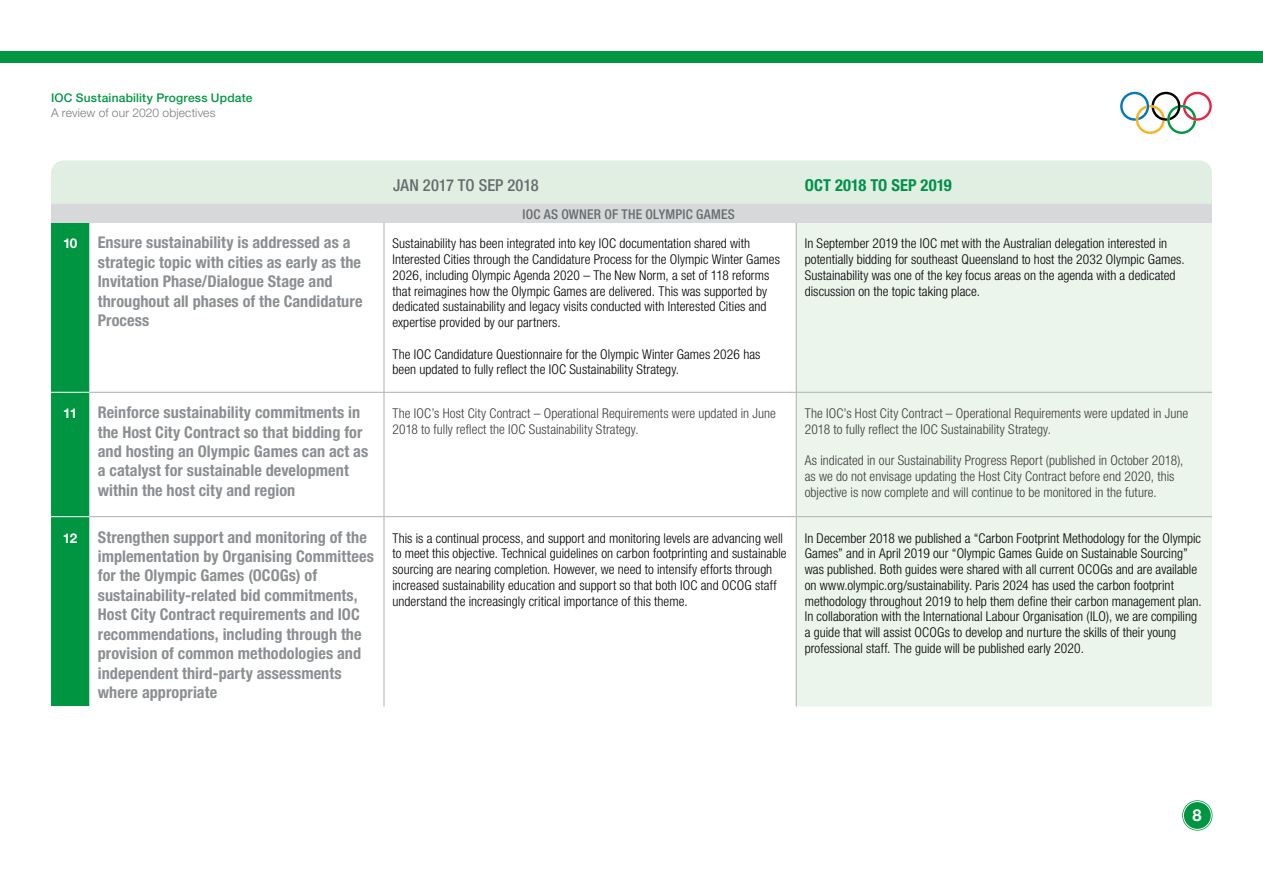
<style>
.page{position:relative;width:1263px;height:893px;background:#fff}
.page>*{position:absolute;margin:0;border:0;box-sizing:border-box;transform-origin:0 0}
.t1{font:500 condensed 16.5px "Helvetica Neue LT Pro";letter-spacing:.005em;color:#676c6e}
.t2{font:700 condensed 16.5px "Helvetica Neue LT Pro";letter-spacing:.005em;color:#00914c}
.t3{font:700 16.5px "Helvetica Neue LT Pro";color:#fff}
.t4{font:700 condensed 16.2px/19.5px "Helvetica Neue LT Pro";letter-spacing:.005em;color:#8b8f91}
.t5{font:300 condensed 13.5px/15.8px "Helvetica Neue LT Pro";letter-spacing:.005em;color:#000}
.t6{font:300 condensed 13.5px/15.8px "Helvetica Neue LT Pro";letter-spacing:.005em;color:#3c3c3b}
.t7{font:500 condensed 13.5px "Helvetica Neue LT Pro";letter-spacing:.015em;color:#676c6e}
.t8{font:700 13.5px "Helvetica Neue LT Pro";color:#fff}
.t9{font:500 12px "Helvetica Neue LT Pro";letter-spacing:.015em;color:#009641}
.t10{font:300 12px "Helvetica Neue LT Pro";letter-spacing:.01em;color:#7c7b7b}
</style>
<div class="page">
<div style="left:51px;top:223px;width:38px;height:483px;background:#009641"></div>
<div style="left:797px;top:223px;width:415px;height:484px;background:#ebf5ec"></div>
<hr style="left:51px;top:392px;width:38px;height:1px;background:#fff">
<hr style="left:89px;top:392px;width:295px;height:1px;background:#acafb2">
<hr style="left:384px;top:392px;width:412px;height:1px;background:#acafb2">
<hr style="left:796px;top:392px;width:416px;height:1px;background:#acafb2">
<hr style="left:384px;top:223px;width:1px;height:169px;background:#acafb2">
<hr style="left:384px;top:393px;width:1px;height:123px;background:#acafb2">
<hr style="left:384px;top:517px;width:1px;height:190px;background:#acafb2">
<hr style="left:796px;top:223px;width:1px;height:169px;background:#acafb2">
<hr style="left:796px;top:392px;width:1px;height:124px;background:#acafb2">
<hr style="left:796px;top:517px;width:1px;height:190px;background:#acafb2">
<hr style="left:89px;top:516px;width:295px;height:1px;background:#acafb2">
<hr style="left:384px;top:516px;width:412px;height:1px;background:#acafb2">
<hr style="left:796px;top:516px;width:416px;height:1px;background:#acafb2">
<hr style="left:51px;top:516px;width:38px;height:1px;background:#fff">
<div style="left:51px;top:204px;width:1161px;height:19px;background:#d6d8da"></div>
<div style="left:51px;top:160px;width:1161px;height:44px;background:#e1efe2"></div>
<div style="left:0;top:51px;width:1263px;height:11px;background:#009641"></div>
<svg style="left:1120px;top:92px;width:92px;height:42px"></svg>
<svg style="left:1182px;top:800px;width:30px;height:31px"></svg>
<div style="left:1181px;top:799px;width:33px;height:33px;border:1px solid #fff;border-radius:50%"></div>
<div style="left:1183px;top:801px;width:28px;height:29px;border:1px solid #fff;border-radius:50%"></div>
<p class="t9" style="left:51px;top:90px;width:203px">IOC Sustainability Progress Update</p>
<p class="t10" style="left:51px;top:105px;width:166px">A review of our 2020 objectives</p>
<p class="t1" style="left:393px;top:175px;width:147px">JAN 2017 TO SEP 2018</p>
<p class="t2" style="left:805px;top:175px;width:148px">OCT 2018 TO SEP 2019</p>
<p class="t7" style="left:523px;top:206px;width:214px">IOC AS OWNER OF THE OLYMPIC GAMES</p>
<p class="t8" style="left:63px;top:235px;width:16px">10</p>
<p class="t4" style="left:98px;top:233px;width:266px">Ensure sustainability is addressed as a strategic topic with cities as early as the Invitation Phase/Dialogue Stage and throughout all phases of the Candidature Process</p>
<p class="t5" style="left:392px;top:236px;width:389px">Sustainability has been integrated into key IOC documentation shared with Interested Cities through the Candidature Process for the Olympic Winter Games 2026, including Olympic Agenda 2020 – The New Norm, a set of 118 reforms that reimagines how the Olympic Games are delivered. This was supported by dedicated sustainability and legacy visits conducted with Interested Cities and expertise provided by our partners.</p>
<p class="t5" style="left:392px;top:346px;width:369px">The IOC Candidature Questionnaire for the Olympic Winter Games 2026 has been updated to fully reflect the IOC Sustainability Strategy.</p>
<p class="t5" style="left:805px;top:236px;width:381px">In September 2019 the IOC met with the Australian delegation interested in potentially bidding for southeast Queensland to host the 2032 Olympic Games.<br>Sustainability was one of the key focus areas on the agenda with a dedicated discussion on the topic taking place.</p>
<p class="t8" style="left:63px;top:405px;width:16px">11</p>
<p class="t4" style="left:98px;top:403px;width:272px">Reinforce sustainability commitments in the Host City Contract so that bidding for and hosting an Olympic Games can act as a catalyst for sustainable development within the host city and region</p>
<p class="t6" style="left:392px;top:405px;width:385px">The IOC’s Host City Contract – Operational Requirements were updated in June<br>2018 to fully reflect the IOC Sustainability Strategy.</p>
<p class="t6" style="left:805px;top:405px;width:385px">The IOC’s Host City Contract – Operational Requirements were updated in June<br>2018 to fully reflect the IOC Sustainability Strategy.</p>
<p class="t6" style="left:805px;top:453px;width:380px">As indicated in our Sustainability Progress Report (published in October 2018), as we do not envisage updating the Host City Contract before end 2020, this objective is now complete and will continue to be monitored in the future.</p>
<p class="t8" style="left:63px;top:529px;width:16px">12</p>
<p class="t4" style="left:98px;top:527px;width:278px">Strengthen support and monitoring of the implementation by Organising Committees for the Olympic Games (OCOGs) of sustainability-related bid commitments, Host City Contract requirements and IOC recommendations, including through the provision of common methodologies and independent third-party assessments where appropriate</p>
<p class="t5" style="left:392px;top:530px;width:396px">This is a continual process, and support and monitoring levels are advancing well to meet this objective. Technical guidelines on carbon footprinting and sustainable sourcing are nearing completion. However, we need to intensify efforts through increased sustainability education and support so that both IOC and OCOG staff understand the increasingly critical importance of this theme.</p>
<p class="t5" style="left:805px;top:530px;width:398px">In December 2018 we published a “Carbon Footprint Methodology for the Olympic Games” and in April 2019 our “Olympic Games Guide on Sustainable Sourcing” was published. Both guides were shared with all current OCOGs and are available on www.olympic.org/sustainability. Paris 2024 has used the carbon footprint methodology throughout 2019 to help them define their carbon management plan.<br>In collaboration with the International Labour Organisation (ILO), we are compiling a guide that will assist OCOGs to develop and nurture the skills of their young professional staff. The guide will be published early 2020.</p>
<p class="t3" style="left:1192px;top:805px;width:11px">8</p>
</div>
